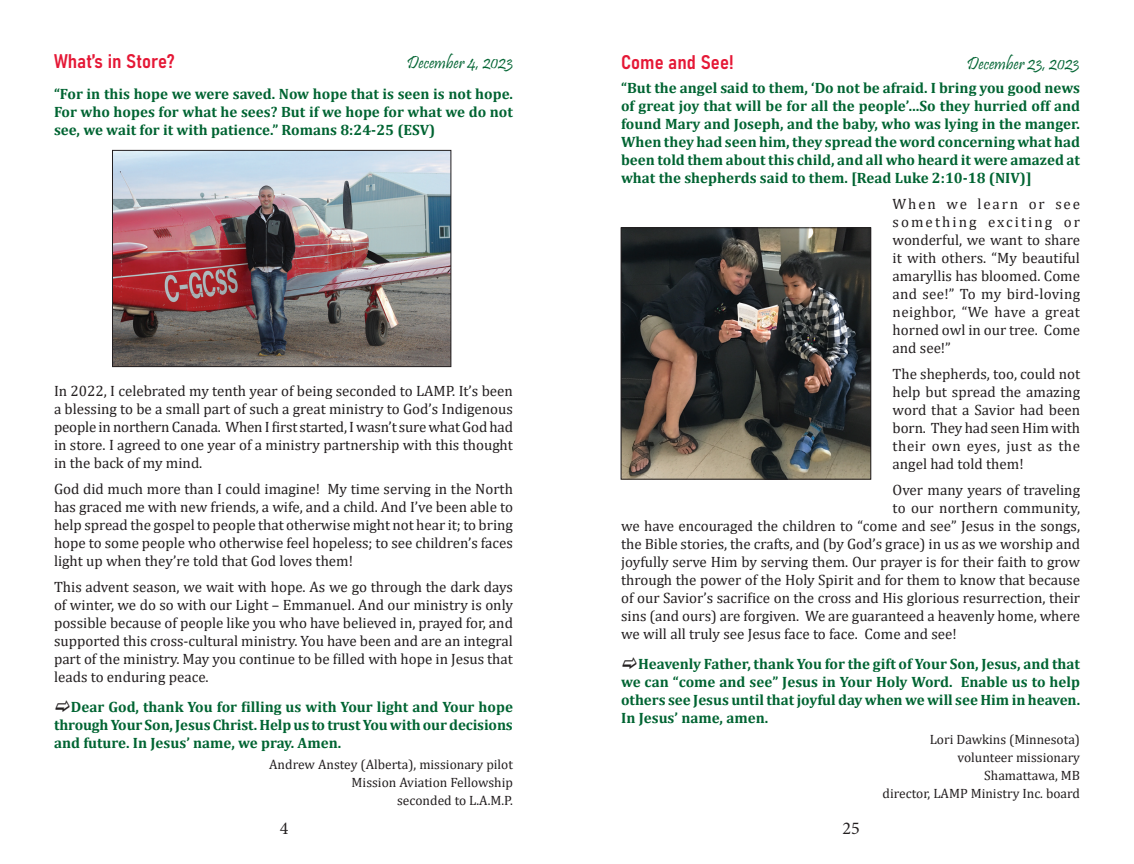
<style>
.page{position:relative;width:1134px;height:864px;background:#fff}
.page>*{position:absolute;margin:0;border:0;box-sizing:border-box;transform-origin:0 0}
.Dev_heading{font:19.5px "Bahnschrift";color:#e51836}
.Dev_date{font:18px "Pristina";color:#006432}
.t1{font:18px "Minion Pro";color:#231f20}
.Dev_body{font:15px/18px "Cambria";color:#231f20;text-align:justify}
.Dev_scripture{font:700 15px/18px "Cambria";color:#006432;text-align:justify}
.Dev_prayer{font:700 15px/18px "Cambria";color:#006432;text-align:justify}
.Dev_author{font:13.5px "Cambria";color:#231f20}
</style>
<div class="page">
<img style="left:114px;top:152px;width:335px;height:213px">
<div style="left:112px;top:150px;width:339px;height:217px;border:1px solid #231f20"></div>
<img style="left:623px;top:230px;width:246px;height:247px">
<div style="left:621px;top:228px;width:250px;height:251px;border:1px solid #231f20"></div>
<p class="Dev_heading" style="left:54px;top:47px;width:122px">What’s in Store?</p>
<p class="Dev_date" style="left:407px;top:52px;width:108px">December 4, 2023</p>
<p class="Dev_heading" style="left:621px;top:48px;width:114px">Come and See!</p>
<p class="Dev_scripture" style="left:621px;top:78px;width:461px">“But the angel said to them, ‘Do not be afraid. I bring you good news of great joy that will be for all the people’…So they hurried off and found Mary and Joseph, and the baby, who was lying in the manger.<br>When they had seen him, they spread the word concerning what had been told them about this child, and all who heard it were amazed at what the shepherds said to them. [Read Luke 2:10-18 (NIV)]</p>
<p class="Dev_body" style="left:893px;top:195px;width:189px">When we learn or see something exciting or wonderful, we want to share it with others. “My beautiful amaryllis has bloomed. Come and see!” To my bird-loving neighbor, “We have a great horned owl in our tree. Come and see!”</p>
<p class="Dev_body" style="left:893px;top:365px;width:189px">The shepherds, too, could not help but spread the amazing word that a Savior had been born. They had seen Him with their own eyes, just as the angel had told them!</p>
<p class="Dev_body" style="left:893px;top:481px;width:189px">Over many years of traveling</p>
<p class="Dev_body" style="left:893px;top:499px;width:189px">to our northern community,</p>
<p class="Dev_body" style="left:621px;top:517px;width:461px">we have encouraged the children to “come and see” Jesus in the songs,</p>
<p class="Dev_body" style="left:621px;top:535px;width:460px">the Bible stories, the crafts, and (by God’s grace) in us as we worship and</p>
<p class="Dev_body" style="left:621px;top:553px;width:460px">joyfully serve Him by serving them. Our prayer is for their faith to grow</p>
<p class="Dev_body" style="left:621px;top:571px;width:460px">through the power of the Holy Spirit and for them to know that because</p>
<p class="Dev_body" style="left:621px;top:589px;width:461px">of our Savior’s sacrifice on the cross and His glorious resurrection, their</p>
<p class="Dev_body" style="left:621px;top:607px;width:461px">sins (and ours) are forgiven. We are guaranteed a heavenly home, where</p>
<p class="Dev_body" style="left:621px;top:625px;width:337px">we will all truly see Jesus face to face. Come and see!</p>
<p class="Dev_prayer" style="left:621px;top:654px;width:461px;text-indent:17px">Heavenly Father, thank You for the gift of Your Son, Jesus, and that we can “come and see” Jesus in Your Holy Word. Enable us to help others see Jesus until that joyful day when we will see Him in heaven.<br>In Jesus’ name, amen.</p>
<p class="Dev_author" style="left:930px;top:731px;width:152px">Lori Dawkins (Minnesota)</p>
<p class="Dev_author" style="left:958px;top:749px;width:124px">volunteer missionary</p>
<p class="Dev_author" style="left:984px;top:767px;width:97px">Shamattawa, MB</p>
<p class="Dev_author" style="left:883px;top:785px;width:199px">director, LAMP Ministry Inc. board</p>
<p class="Dev_date" style="left:967px;top:53px;width:114px">December 23, 2023</p>
<p class="Dev_scripture" style="left:54px;top:85px;width:460px">“For in this hope we were saved. Now hope that is seen is not hope.<br>For who hopes for what he sees? But if we hope for what we do not see, we wait for it with patience.” Romans 8:24-25 (ESV)</p>
<p class="Dev_body" style="left:54px;top:382px;width:461px">In 2022, I celebrated my tenth year of being seconded to LAMP. It’s been a blessing to be a small part of such a great ministry to God’s Indigenous people in northern Canada. When I first started, I wasn’t sure what God had in store. I agreed to one year of a ministry partnership with this thought in the back of my mind.</p>
<p class="Dev_body" style="left:54px;top:480px;width:461px">God did much more than I could imagine! My time serving in the North has graced me with new friends, a wife, and a child. And I’ve been able to help spread the gospel to people that otherwise might not hear it; to bring hope to some people who otherwise feel hopeless; to see children’s faces light up when they’re told that God loves them!</p>
<p class="Dev_body" style="left:54px;top:578px;width:461px">This advent season, we wait with hope. As we go through the dark days of winter, we do so with our Light – Emmanuel. And our ministry is only possible because of people like you who have believed in, prayed for, and supported this cross-cultural ministry. You have been and are an integral part of the ministry. May you continue to be filled with hope in Jesus that leads to enduring peace.</p>
<p class="Dev_prayer" style="left:54px;top:697px;width:461px;text-indent:17px">Dear God, thank You for filling us with Your light and Your hope through Your Son, Jesus Christ. Help us to trust You with our decisions and future. In Jesus’ name, we pray. Amen.</p>
<p class="Dev_author" style="left:269px;top:756px;width:245px">Andrew Anstey (Alberta), missionary pilot</p>
<p class="Dev_author" style="left:352px;top:774px;width:163px">Mission Aviation Fellowship</p>
<p class="Dev_author" style="left:397px;top:792px;width:117px">seconded to L.A.M.P.</p>
<p class="t1" style="left:280px;top:816px;width:10px">4</p>
<p class="t1" style="left:842px;top:816px;width:19px">25</p>
</div>
